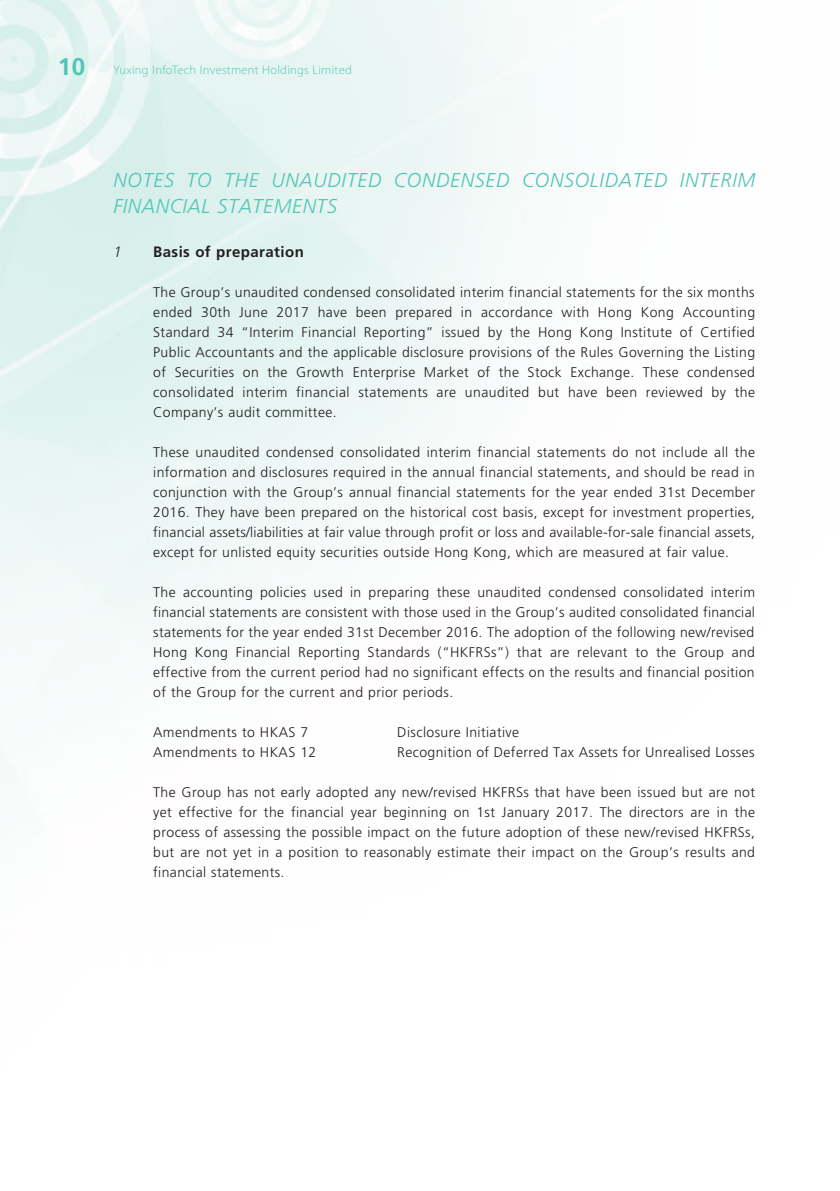
<style>
.page{position:relative;width:840px;height:1191px;background:#fff}
.page>*{position:absolute;margin:0;border:0;box-sizing:border-box;transform-origin:0 0}
.t1{font:italic 300 20px/26px "Frutiger LT Std";letter-spacing:.035em;color:#51c5b5}
.t2{font:700 15px "Frutiger LT Std";letter-spacing:.03em;color:#231f20}
.t3{font:italic 300 15px "Frutiger LT Std";color:#231f20}
.t4{font:300 14px/20px "Frutiger LT Std";letter-spacing:.03em;color:#231f20;text-align:justify}
.t5{font:300 12.4px "Myriad Pro";letter-spacing:.02em;color:#51c5b5}
.s1{font-family:"Frutiger LT Std";font-weight:700;font-size:24px}
</style>
<div class="page">
<p class="t5" style="left:58px;top:63px;width:295px"><span class="s1">10</span> Yuxing InfoTech Investment Holdings Limited</p>
<h1 class="t1" style="left:113px;top:167px;width:643px">NOTES TO THE UNAUDITED CONDENSED CONSOLIDATED INTERIM<br>FINANCIAL STATEMENTS</h1>
<p class="t3" style="left:113px;top:243px;width:10px">1</p>
<p class="t2" style="left:153px;top:243px;width:152px">Basis of preparation</p>
<p class="t4" style="left:153px;top:282px;width:603px">The Group’s unaudited condensed consolidated interim financial statements for the six months ended 30th June 2017 have been prepared in accordance with Hong Kong Accounting Standard 34 “Interim Financial Reporting” issued by the Hong Kong Institute of Certified Public Accountants and the applicable disclosure provisions of the Rules Governing the Listing of Securities on the Growth Enterprise Market of the Stock Exchange. These condensed consolidated interim financial statements are unaudited but have been reviewed by the Company’s audit committee.</p>
<p class="t4" style="left:153px;top:442px;width:603px">These unaudited condensed consolidated interim financial statements do not include all the information and disclosures required in the annual financial statements, and should be read in conjunction with the Group’s annual financial statements for the year ended 31st December 2016. They have been prepared on the historical cost basis, except for investment properties, financial assets/liabilities at fair value through profit or loss and available-for-sale financial assets, except for unlisted equity securities outside Hong Kong, which are measured at fair value.</p>
<p class="t4" style="left:153px;top:582px;width:603px">The accounting policies used in preparing these unaudited condensed consolidated interim financial statements are consistent with those used in the Group’s audited consolidated financial statements for the year ended 31st December 2016. The adoption of the following new/revised Hong Kong Financial Reporting Standards (“HKFRSs”) that are relevant to the Group and effective from the current period had no significant effects on the results and financial position of the Group for the current and prior periods.</p>
<p class="t4" style="left:153px;top:722px;width:156px">Amendments to HKAS 7</p>
<p class="t4" style="left:397px;top:722px;width:123px">Disclosure Initiative</p>
<p class="t4" style="left:153px;top:742px;width:164px">Amendments to HKAS 12</p>
<p class="t4" style="left:397px;top:742px;width:358px">Recognition of Deferred Tax Assets for Unrealised Losses</p>
<p class="t4" style="left:153px;top:782px;width:603px">The Group has not early adopted any new/revised HKFRSs that have been issued but are not yet effective for the financial year beginning on 1st January 2017. The directors are in the process of assessing the possible impact on the future adoption of these new/revised HKFRSs, but are not yet in a position to reasonably estimate their impact on the Group’s results and financial statements.</p>
</div>
